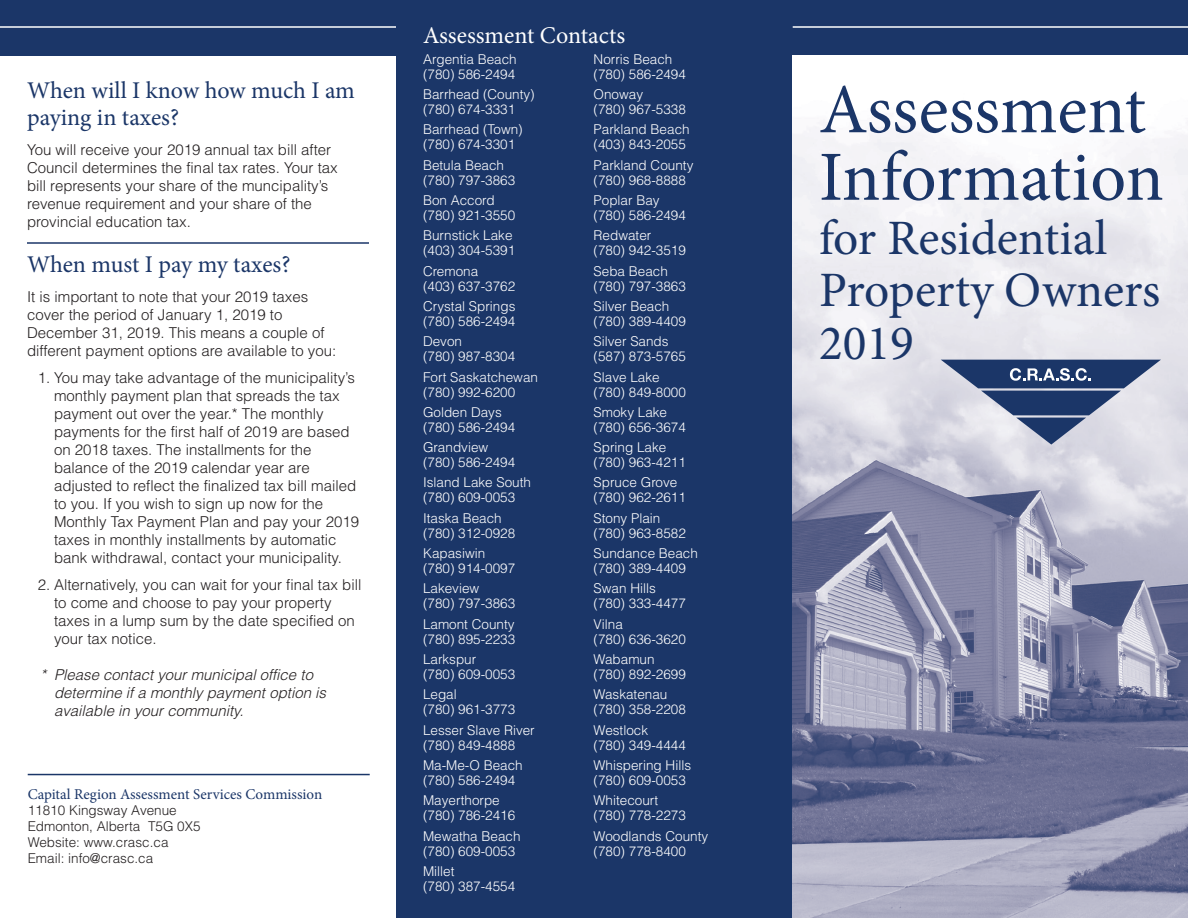
<style>
.page{position:relative;width:1188px;height:918px;background:#fff}
.page>*{position:absolute;margin:0;border:0;box-sizing:border-box;transform-origin:0 0}
.t1{font:70.5px "Minion Pro";letter-spacing:-.005em;color:#1b3668}
.t2{font:49.5px "Minion Pro";color:#1b3668}
.t3{font:24px "Minion Pro";letter-spacing:-.005em;color:#1b3668}
.t4{font:24px "Minion Pro";color:#fff}
.t5{font:300 15px "Helvetica LT Std";color:#231f20}
.t6{font:italic 300 15px "Helvetica LT Std";color:#231f20}
.t7{font:15px "Minion Pro";color:#1b3668}
.t8{font:300 13.5px/15px "Helvetica LT Std";color:#fff}
.t9{font:300 13.5px "Helvetica LT Std";color:#231f20}
</style>
<div class="page">
<div style="left:0;top:0;width:1188px;height:55px;background:#1b3668"></div>
<hr style="left:793px;top:26px;width:395px;height:2px;background:#fff">
<div style="left:396px;top:46px;width:397px;height:872px;background:#1b3668"></div>
<img style="left:793px;top:120px;width:395px;height:798px">
<svg style="left:941px;top:360px;width:220px;height:85px;background:#8893ae"></svg>
<hr style="left:27px;top:242px;width:342px;height:2px;background:#1b3668">
<hr style="left:28px;top:774px;width:342px;height:1px;background:#1b3668">
<hr style="left:0;top:26px;width:396px;height:2px;background:#fff">
<p class="t3" style="left:27px;top:75px;width:329px">When will I know how much I am</p>
<p class="t3" style="left:27px;top:102px;width:154px">paying in taxes?</p>
<p class="t5" style="left:27px;top:141px;width:306px">You will receive your 2019 annual tax bill after</p>
<p class="t5" style="left:27px;top:159px;width:312px">Council determines the final tax rates. Your tax</p>
<p class="t5" style="left:27px;top:177px;width:303px">bill represents your share of the muncipality’s</p>
<p class="t5" style="left:27px;top:195px;width:286px">revenue requirement and your share of the</p>
<p class="t5" style="left:27px;top:213px;width:165px">provincial education tax.</p>
<p class="t3" style="left:27px;top:249px;width:265px">When must I pay my taxes?</p>
<p class="t5" style="left:27px;top:288px;width:283px">It is important to note that your 2019 taxes</p>
<p class="t5" style="left:27px;top:306px;width:257px">cover the period of January 1, 2019 to</p>
<p class="t5" style="left:27px;top:324px;width:299px">December 31, 2019. This means a couple of</p>
<p class="t5" style="left:27px;top:342px;width:311px">different payment options are available to you:</p>
<p class="t5" style="left:38px;top:369px;width:319px">1. You may take advantage of the municipality’s</p>
<p class="t5" style="left:54px;top:387px;width:287px">monthly payment plan that spreads the tax</p>
<p class="t5" style="left:54px;top:405px;width:271px">payment out over the year.* The monthly</p>
<p class="t5" style="left:54px;top:423px;width:297px">payments for the first half of 2019 are based</p>
<p class="t5" style="left:54px;top:441px;width:259px">on 2018 taxes. The installments for the</p>
<p class="t5" style="left:54px;top:459px;width:257px">balance of the 2019 calendar year are</p>
<p class="t5" style="left:54px;top:477px;width:304px">adjusted to reflect the finalized tax bill mailed</p>
<p class="t5" style="left:54px;top:495px;width:271px">to you. If you wish to sign up now for the</p>
<p class="t5" style="left:54px;top:513px;width:307px">Monthly Tax Payment Plan and pay your 2019</p>
<p class="t5" style="left:54px;top:531px;width:284px">taxes in monthly installments by automatic</p>
<p class="t5" style="left:54px;top:549px;width:289px">bank withdrawal, contact your municipality.</p>
<p class="t5" style="left:38px;top:576px;width:325px">2. Alternatively, you can wait for your final tax bill</p>
<p class="t5" style="left:54px;top:594px;width:279px">to come and choose to pay your property</p>
<p class="t5" style="left:54px;top:612px;width:302px">taxes in a lump sum by the date specified on</p>
<p class="t5" style="left:54px;top:630px;width:104px">your tax notice.</p>
<p class="t6" style="left:40px;top:666px;width:274px">* Please contact your municipal office to</p>
<p class="t6" style="left:54px;top:684px;width:274px">determine if a monthly payment option is</p>
<p class="t6" style="left:54px;top:702px;width:191px">available in your community.</p>
<p class="t7" style="left:28px;top:784px;width:296px">Capital Region Assessment Services Commission</p>
<p class="t9" style="left:28px;top:802px;width:151px">11810 Kingsway Avenue</p>
<p class="t9" style="left:28px;top:818px;width:174px">Edmonton, Alberta T5G 0X5</p>
<p class="t9" style="left:28px;top:834px;width:142px">Website: www.crasc.ca</p>
<p class="t9" style="left:28px;top:850px;width:127px">Email: info@crasc.ca</p>
<p class="t4" style="left:423px;top:19px;width:204px">Assessment Contacts</p>
<p class="t8" style="left:423px;top:51px;width:95px">Argentia Beach</p>
<p class="t8" style="left:423px;top:66px;width:94px">(780) 586-2494</p>
<p class="t8" style="left:594px;top:51px;width:80px">Norris Beach</p>
<p class="t8" style="left:594px;top:66px;width:94px">(780) 586-2494</p>
<p class="t8" style="left:423px;top:87px;width:113px">Barrhead (County)</p>
<p class="t8" style="left:423px;top:102px;width:94px">(780) 674-3331</p>
<p class="t8" style="left:594px;top:87px;width:51px">Onoway</p>
<p class="t8" style="left:594px;top:102px;width:94px">(780) 967-5338</p>
<p class="t8" style="left:423px;top:122px;width:101px">Barrhead (Town)</p>
<p class="t8" style="left:423px;top:137px;width:94px">(780) 674-3301</p>
<p class="t8" style="left:594px;top:122px;width:98px">Parkland Beach</p>
<p class="t8" style="left:594px;top:137px;width:94px">(403) 843-2055</p>
<p class="t8" style="left:423px;top:157px;width:83px">Betula Beach</p>
<p class="t8" style="left:423px;top:172px;width:94px">(780) 797-3863</p>
<p class="t8" style="left:594px;top:157px;width:101px">Parkland County</p>
<p class="t8" style="left:594px;top:172px;width:94px">(780) 968-8888</p>
<p class="t8" style="left:423px;top:193px;width:73px">Bon Accord</p>
<p class="t8" style="left:423px;top:208px;width:94px">(780) 921-3550</p>
<p class="t8" style="left:594px;top:193px;width:68px">Poplar Bay</p>
<p class="t8" style="left:594px;top:208px;width:94px">(780) 586-2494</p>
<p class="t8" style="left:423px;top:228px;width:91px">Burnstick Lake</p>
<p class="t8" style="left:423px;top:243px;width:94px">(403) 304-5391</p>
<p class="t8" style="left:594px;top:228px;width:59px">Redwater</p>
<p class="t8" style="left:594px;top:243px;width:94px">(780) 942-3519</p>
<p class="t8" style="left:423px;top:263px;width:57px">Cremona</p>
<p class="t8" style="left:423px;top:278px;width:94px">(403) 637-3762</p>
<p class="t8" style="left:594px;top:263px;width:76px">Seba Beach</p>
<p class="t8" style="left:594px;top:278px;width:94px">(780) 797-3863</p>
<p class="t8" style="left:423px;top:298px;width:94px">Crystal Springs</p>
<p class="t8" style="left:423px;top:313px;width:94px">(780) 586-2494</p>
<p class="t8" style="left:594px;top:298px;width:77px">Silver Beach</p>
<p class="t8" style="left:594px;top:313px;width:94px">(780) 389-4409</p>
<p class="t8" style="left:423px;top:334px;width:41px">Devon</p>
<p class="t8" style="left:423px;top:349px;width:94px">(780) 987-8304</p>
<p class="t8" style="left:594px;top:334px;width:94px">Silver Sands (587) 873-5765</p>
<p class="t8" style="left:423px;top:369px;width:117px">Fort Saskatchewan</p>
<p class="t8" style="left:423px;top:384px;width:94px">(780) 992-6200</p>
<p class="t8" style="left:594px;top:369px;width:68px">Slave Lake</p>
<p class="t8" style="left:594px;top:384px;width:94px">(780) 849-8000</p>
<p class="t8" style="left:423px;top:404px;width:80px">Golden Days</p>
<p class="t8" style="left:423px;top:419px;width:94px">(780) 586-2494</p>
<p class="t8" style="left:594px;top:404px;width:75px">Smoky Lake</p>
<p class="t8" style="left:594px;top:419px;width:94px">(780) 656-3674</p>
<p class="t8" style="left:423px;top:440px;width:67px">Grandview</p>
<p class="t8" style="left:423px;top:455px;width:94px">(780) 586-2494</p>
<p class="t8" style="left:594px;top:440px;width:74px">Spring Lake</p>
<p class="t8" style="left:594px;top:455px;width:94px">(780) 963-4211</p>
<p class="t8" style="left:423px;top:475px;width:110px">Island Lake South</p>
<p class="t8" style="left:423px;top:490px;width:94px">(780) 609-0053</p>
<p class="t8" style="left:594px;top:475px;width:85px">Spruce Grove</p>
<p class="t8" style="left:594px;top:490px;width:94px">(780) 962-2611</p>
<p class="t8" style="left:423px;top:510px;width:80px">Itaska Beach</p>
<p class="t8" style="left:423px;top:525px;width:94px">(780) 312-0928</p>
<p class="t8" style="left:594px;top:510px;width:68px">Stony Plain</p>
<p class="t8" style="left:594px;top:525px;width:94px">(780) 963-8582</p>
<p class="t8" style="left:423px;top:546px;width:64px">Kapasiwin</p>
<p class="t8" style="left:423px;top:561px;width:94px">(780) 914-0097</p>
<p class="t8" style="left:594px;top:546px;width:106px">Sundance Beach</p>
<p class="t8" style="left:594px;top:561px;width:94px">(780) 389-4409</p>
<p class="t8" style="left:423px;top:581px;width:58px">Lakeview</p>
<p class="t8" style="left:423px;top:596px;width:94px">(780) 797-3863</p>
<p class="t8" style="left:594px;top:581px;width:64px">Swan Hills</p>
<p class="t8" style="left:594px;top:596px;width:94px">(780) 333-4477</p>
<p class="t8" style="left:423px;top:616px;width:93px">Lamont County</p>
<p class="t8" style="left:423px;top:631px;width:94px">(780) 895-2233</p>
<p class="t8" style="left:594px;top:616px;width:31px">Vilna</p>
<p class="t8" style="left:594px;top:631px;width:94px">(780) 636-3620</p>
<p class="t8" style="left:423px;top:652px;width:55px">Larkspur</p>
<p class="t8" style="left:423px;top:667px;width:94px">(780) 609-0053</p>
<p class="t8" style="left:594px;top:652px;width:63px">Wabamun</p>
<p class="t8" style="left:594px;top:667px;width:94px">(780) 892-2699</p>
<p class="t8" style="left:423px;top:687px;width:35px">Legal</p>
<p class="t8" style="left:423px;top:702px;width:94px">(780) 961-3773</p>
<p class="t8" style="left:594px;top:687px;width:75px">Waskatenau</p>
<p class="t8" style="left:594px;top:702px;width:94px">(780) 358-2208</p>
<p class="t8" style="left:423px;top:722px;width:113px">Lesser Slave River</p>
<p class="t8" style="left:423px;top:737px;width:94px">(780) 849-4888</p>
<p class="t8" style="left:594px;top:722px;width:56px">Westlock</p>
<p class="t8" style="left:594px;top:737px;width:94px">(780) 349-4444</p>
<p class="t8" style="left:423px;top:758px;width:101px">Ma-Me-O Beach</p>
<p class="t8" style="left:423px;top:773px;width:94px">(780) 586-2494</p>
<p class="t8" style="left:594px;top:758px;width:99px">Whispering Hills</p>
<p class="t8" style="left:594px;top:773px;width:94px">(780) 609-0053</p>
<p class="t8" style="left:423px;top:793px;width:78px">Mayerthorpe</p>
<p class="t8" style="left:423px;top:808px;width:94px">(780) 786-2416</p>
<p class="t8" style="left:594px;top:793px;width:66px">Whitecourt</p>
<p class="t8" style="left:594px;top:808px;width:94px">(780) 778-2273</p>
<p class="t8" style="left:423px;top:828px;width:99px">Mewatha Beach</p>
<p class="t8" style="left:423px;top:843px;width:94px">(780) 609-0053</p>
<p class="t8" style="left:594px;top:828px;width:116px">Woodlands County</p>
<p class="t8" style="left:594px;top:843px;width:94px">(780) 778-8400</p>
<p class="t8" style="left:423px;top:864px;width:33px">Millet</p>
<p class="t8" style="left:423px;top:879px;width:94px">(780) 387-4554</p>
<p class="t1" style="left:819px;top:63px;width:329px">Assessment</p>
<p class="t1" style="left:819px;top:130px;width:346px">Information</p>
<p class="t2" style="left:819px;top:205px;width:290px">for Residential</p>
<p class="t2" style="left:819px;top:257px;width:343px">Property Owners</p>
<p class="t2" style="left:819px;top:310px;width:97px">2019</p>
</div>
